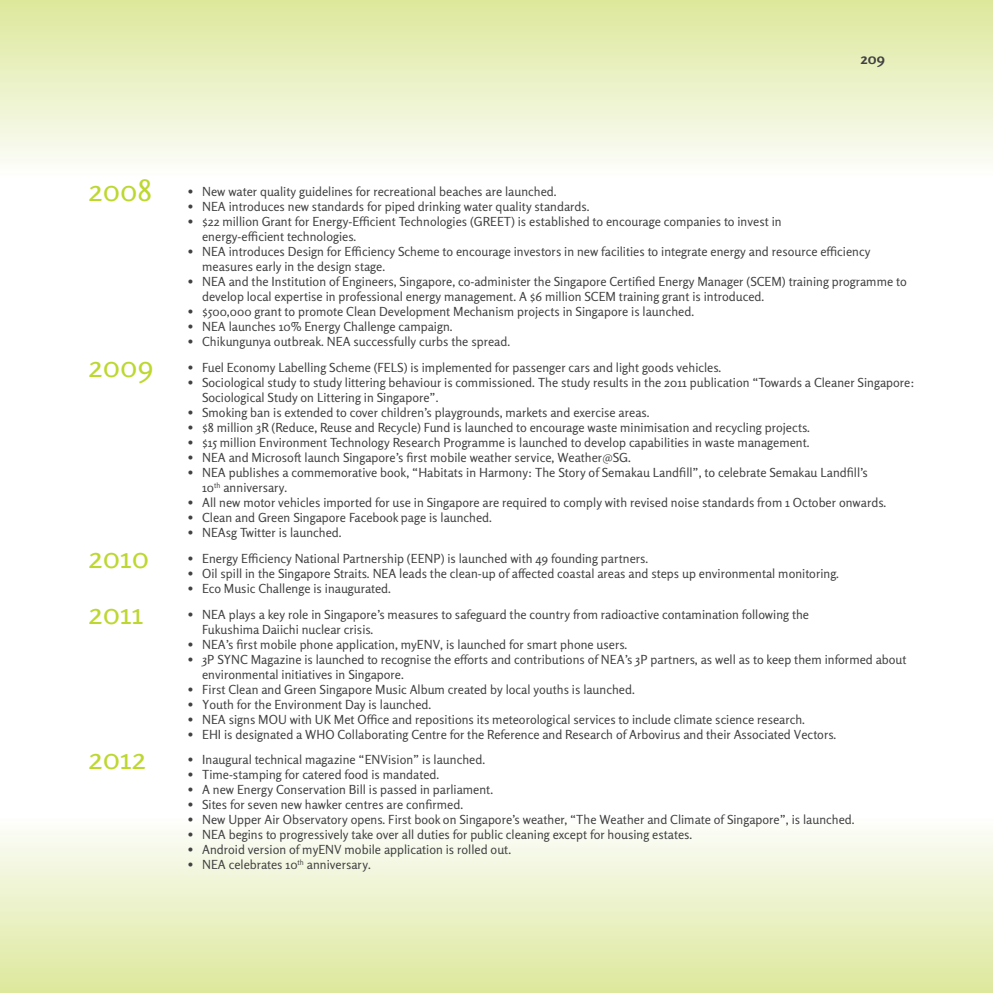
<style>
.page{position:relative;width:993px;height:993px;background:#fff}
.page>*{position:absolute;margin:0;border:0;box-sizing:border-box;transform-origin:0 0}
.t1{font:30px "Rosario";color:#bed730}
.t2{font:700 15px "Rosario";color:#414142}
.t3{font:12.5px/15px "Rosario";color:#414142}
</style>
<div class="page">
<div style="left:0;top:0;width:992px;height:177px;background:linear-gradient(to bottom,#dde89b,#fcfdfc)"></div>
<div style="left:0;top:815px;width:992px;height:177px;background:linear-gradient(to bottom,#fdfefd,#dde89c)"></div>
<p class="t2" style="left:860px;top:50px;width:26px">209</p>
<h1 class="t1" style="left:89px;top:173px;width:65px">2008</h1>
<p class="t3" style="left:188px;top:184px;width:370px">• New water quality guidelines for recreational beaches are launched.</p>
<p class="t3" style="left:188px;top:199px;width:403px">• NEA introduces new standards for piped drinking water quality standards.</p>
<p class="t3" style="left:202px;top:214px;width:581px;text-indent:-14px">• $22 million Grant for Energy-Efficient Technologies (GREET) is established to encourage companies to invest in energy-efficient technologies.</p>
<p class="t3" style="left:202px;top:244px;width:669px;text-indent:-14px">• NEA introduces Design for Efficiency Scheme to encourage investors in new facilities to integrate energy and resource efficiency measures early in the design stage.</p>
<p class="t3" style="left:202px;top:274px;width:705px;text-indent:-14px">• NEA and the Institution of Engineers, Singapore, co-administer the Singapore Certified Energy Manager (SCEM) training programme to develop local expertise in professional energy management. A $6 million SCEM training grant is introduced.</p>
<p class="t3" style="left:188px;top:304px;width:507px">• $500,000 grant to promote Clean Development Mechanism projects in Singapore is launched.</p>
<p class="t3" style="left:188px;top:319px;width:266px">• NEA launches 10% Energy Challenge campaign.</p>
<p class="t3" style="left:188px;top:334px;width:324px">• Chikungunya outbreak. NEA successfully curbs the spread.</p>
<h1 class="t1" style="left:89px;top:348px;width:66px">2009</h1>
<p class="t3" style="left:188px;top:360px;width:534px">• Fuel Economy Labelling Scheme (FELS) is implemented for passenger cars and light goods vehicles.</p>
<p class="t3" style="left:202px;top:375px;width:713px;text-indent:-14px">• Sociological study to study littering behaviour is commissioned. The study results in the 2011 publication “Towards a Cleaner Singapore:<br>Sociological Study on Littering in Singapore”.</p>
<p class="t3" style="left:188px;top:405px;width:463px">• Smoking ban is extended to cover children’s playgrounds, markets and exercise areas.</p>
<p class="t3" style="left:188px;top:420px;width:623px">• $8 million 3R (Reduce, Reuse and Recycle) Fund is launched to encourage waste minimisation and recycling projects.</p>
<p class="t3" style="left:188px;top:435px;width:623px">• $15 million Environment Technology Research Programme is launched to develop capabilities in waste management.</p>
<p class="t3" style="left:188px;top:450px;width:444px">• NEA and Microsoft launch Singapore’s first mobile weather service, Weather@SG.</p>
<p class="t3" style="left:202px;top:465px;width:667px;text-indent:-14px">• NEA publishes a commemorative book, “Habitats in Harmony: The Story of Semakau Landfill”, to celebrate Semakau Landfill’s<br>10<sup>th</sup> anniversary.</p>
<p class="t3" style="left:188px;top:495px;width:699px">• All new motor vehicles imported for use in Singapore are required to comply with revised noise standards from 1 October onwards.</p>
<p class="t3" style="left:188px;top:510px;width:305px">• Clean and Green Singapore Facebook page is launched.</p>
<p class="t3" style="left:188px;top:525px;width:155px">• NEAsg Twitter is launched.</p>
<h1 class="t1" style="left:89px;top:539px;width:62px">2010</h1>
<p class="t3" style="left:188px;top:550px;width:461px">• Energy Efficiency National Partnership (EENP) is launched with 49 founding partners.</p>
<p class="t3" style="left:188px;top:565px;width:652px">• Oil spill in the Singapore Straits. NEA leads the clean-up of affected coastal areas and steps up environmental monitoring.</p>
<p class="t3" style="left:188px;top:580px;width:205px">• Eco Music Challenge is inaugurated.</p>
<h1 class="t1" style="left:89px;top:595px;width:56px">2011</h1>
<p class="t3" style="left:202px;top:606px;width:608px;text-indent:-14px">• NEA plays a key role in Singapore’s measures to safeguard the country from radioactive contamination following the<br>Fukushima Daiichi nuclear crisis.</p>
<p class="t3" style="left:188px;top:636px;width:441px">• NEA’s first mobile phone application, myENV, is launched for smart phone users.</p>
<p class="t3" style="left:202px;top:651px;width:705px;text-indent:-14px">• 3P SYNC Magazine is launched to recognise the efforts and contributions of NEA’s 3P partners, as well as to keep them informed about environmental initiatives in Singapore.</p>
<p class="t3" style="left:188px;top:681px;width:448px">• First Clean and Green Singapore Music Album created by local youths is launched.</p>
<p class="t3" style="left:188px;top:696px;width:245px">• Youth for the Environment Day is launched.</p>
<p class="t3" style="left:188px;top:711px;width:618px">• NEA signs MOU with UK Met Office and repositions its meteorological services to include climate science research.</p>
<p class="t3" style="left:188px;top:726px;width:649px">• EHI is designated a WHO Collaborating Centre for the Reference and Research of Arbovirus and their Associated Vectors.</p>
<h1 class="t1" style="left:89px;top:740px;width:59px">2012</h1>
<p class="t3" style="left:188px;top:752px;width:298px">• Inaugural technical magazine “ENVision” is launched.</p>
<p class="t3" style="left:188px;top:767px;width:253px">• Time-stamping for catered food is mandated.</p>
<p class="t3" style="left:188px;top:782px;width:306px">• A new Energy Conservation Bill is passed in parliament.</p>
<p class="t3" style="left:188px;top:797px;width:277px">• Sites for seven new hawker centres are confirmed.</p>
<p class="t3" style="left:188px;top:812px;width:668px">• New Upper Air Observatory opens. First book on Singapore’s weather, “The Weather and Climate of Singapore”, is launched.</p>
<p class="t3" style="left:188px;top:827px;width:505px">• NEA begins to progressively take over all duties for public cleaning except for housing estates.</p>
<p class="t3" style="left:188px;top:842px;width:324px">• Android version of myENV mobile application is rolled out.</p>
<p class="t3" style="left:188px;top:857px;width:184px">• NEA celebrates 10<sup>th</sup> anniversary.</p>
</div>
